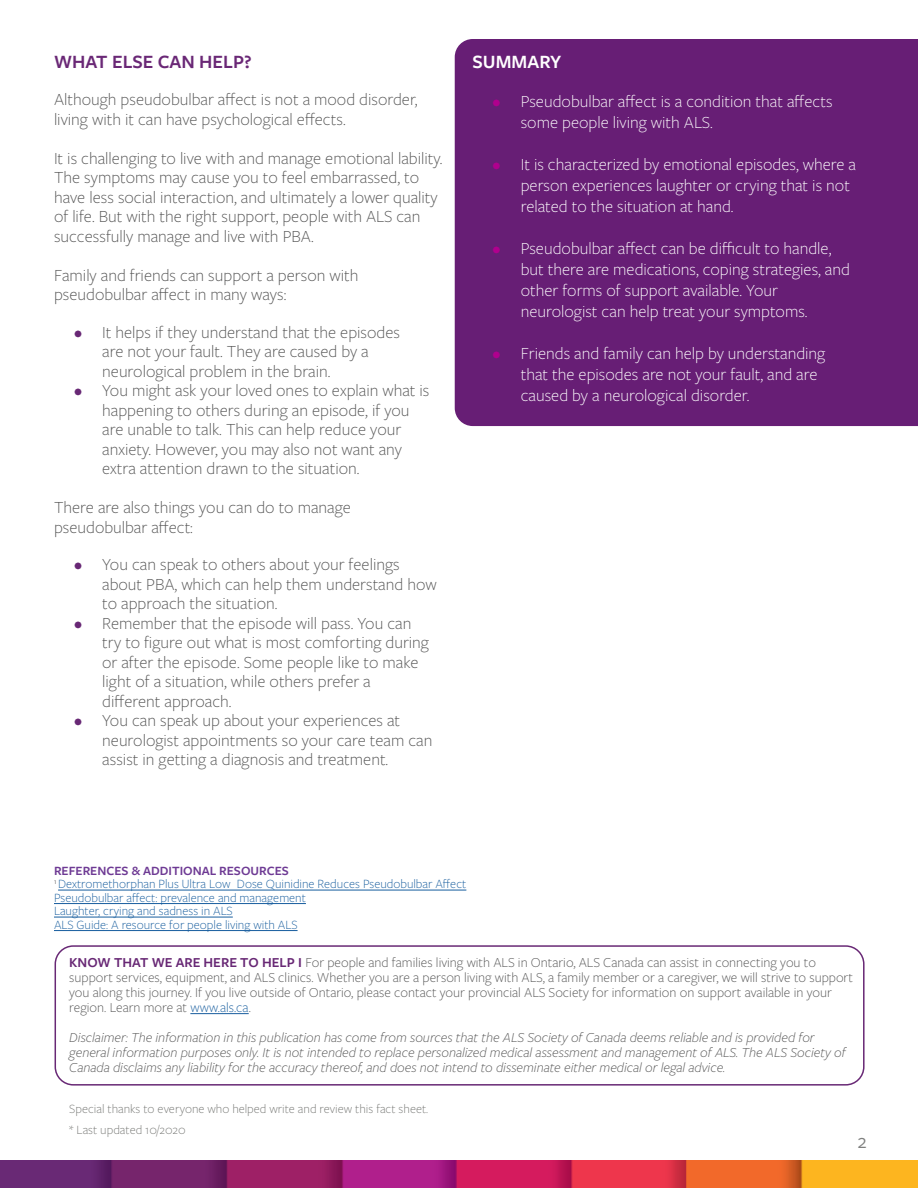
<style>
.page{position:relative;width:918px;height:1188px;background:#fff}
.page>*{position:absolute;margin:0;border:0;box-sizing:border-box;transform-origin:0 0}
.t1{font:21px "Freight Sans Pro";color:#7f807f}
.t2{font:600 19.5px "Freight Sans Pro";color:#6a2876}
.t3{font:600 19.5px "Freight Sans Pro";color:#fff}
.t4{font:300 17.7px/19.5px "Freight Sans Pro";color:#535353}
.t5{font:300 17.7px "Freight Sans Pro";color:#fff}
.t6{font:300 14.25px/15px "Freight Sans Pro";color:#535353}
.t7{font:italic 300 14.25px/15px "Freight Sans Pro";color:#535353}
.t8{font:300 13.2px "Freight Sans Pro";color:#175d9e}
.t9{font:300 13.2px "Freight Sans Pro";color:#767774}
.t10{font:600 13.2px "Freight Sans Pro";color:#6e3a94}
.s1{color:#682875}
.s2{color:#b0008e}
.s3{font-weight:600;color:#682875}
.s4{color:#175d9e}
</style>
<div class="page">
<div style="left:455px;top:39px;width:463px;height:387px;background:#671e75"></div>
<img style="left:0;top:1161px;width:918px;height:27px">
<hr style="left:190px;top:1013px;width:59px;height:1px;background:#175d9e">
<div style="left:55px;top:945px;width:810px;height:141px;border:2px solid #682875;border-radius:18px"></div>
<hr style="left:58px;top:890px;width:408px;height:1px;background:#175d9e">
<hr style="left:54px;top:903px;width:252px;height:1px;background:#175d9e">
<hr style="left:54px;top:917px;width:179px;height:1px;background:#175d9e">
<hr style="left:54px;top:930px;width:244px;height:1px;background:#175d9e">
<p class="t2" style="left:54px;top:48px;width:199px">WHAT ELSE CAN HELP?</p>
<p class="t4" style="left:54px;top:89px;width:365px">Although pseudobulbar affect is not a mood disorder, living with it can have psychological effects.</p>
<p class="t4" style="left:54px;top:147px;width:390px">It is challenging to live with and manage emotional lability.<br>The symptoms may cause you to feel embarrassed, to have less social interaction, and ultimately a lower quality of life. But with the right support, people with ALS can successfully manage and live with PBA.</p>
<p class="t4" style="left:54px;top:264px;width:306px">Family and friends can support a person with pseudobulbar affect in many ways:</p>
<p class="t4" style="left:74px;top:321px;width:328px"><span class="s1">•</span> It helps if they understand that the episodes</p>
<p class="t4" style="left:102px;top:341px;width:268px">are not your fault. They are caused by a</p>
<p class="t4" style="left:102px;top:360px;width:230px">neurological problem in the brain.</p>
<p class="t4" style="left:74px;top:380px;width:357px"><span class="s1">•</span> You might ask your loved ones to explain what is</p>
<p class="t4" style="left:102px;top:399px;width:309px">happening to others during an episode, if you</p>
<p class="t4" style="left:102px;top:419px;width:301px">are unable to talk. This can help reduce your</p>
<p class="t4" style="left:102px;top:438px;width:301px">anxiety. However, you may also not want any</p>
<p class="t4" style="left:102px;top:458px;width:259px">extra attention drawn to the situation.</p>
<p class="t4" style="left:54px;top:497px;width:298px">There are also things you can do to manage pseudobulbar affect:</p>
<p class="t4" style="left:74px;top:554px;width:327px"><span class="s1">•</span> You can speak to others about your feelings</p>
<p class="t4" style="left:102px;top:573px;width:336px">about PBA, which can help them understand how</p>
<p class="t4" style="left:102px;top:593px;width:177px">to approach the situation.</p>
<p class="t4" style="left:74px;top:612px;width:339px"><span class="s1">•</span> Remember that the episode will pass. You can</p>
<p class="t4" style="left:102px;top:632px;width:328px">try to figure out what is most comforting during</p>
<p class="t4" style="left:102px;top:651px;width:318px">or after the episode. Some people like to make</p>
<p class="t4" style="left:102px;top:671px;width:270px">light of a situation, while others prefer a</p>
<p class="t4" style="left:102px;top:690px;width:131px">different approach.</p>
<p class="t4" style="left:74px;top:710px;width:328px"><span class="s1">•</span> You can speak up about your experiences at</p>
<p class="t4" style="left:102px;top:729px;width:332px">neurologist appointments so your care team can</p>
<p class="t4" style="left:102px;top:749px;width:288px">assist in getting a diagnosis and treatment.</p>
<p class="t3" style="left:472px;top:48px;width:90px">SUMMARY</p>
<p class="t5" style="left:493px;top:89px;width:342px"><span class="s2">•</span> Pseudobulbar affect is a condition that affects</p>
<p class="t5" style="left:521px;top:110px;width:194px">some people living with ALS.</p>
<p class="t5" style="left:493px;top:152px;width:365px"><span class="s2">•</span> It is characterized by emotional episodes, where a</p>
<p class="t5" style="left:521px;top:173px;width:331px">person experiences laughter or crying that is not</p>
<p class="t5" style="left:521px;top:194px;width:214px">related to the situation at hand.</p>
<p class="t5" style="left:493px;top:236px;width:340px"><span class="s2">•</span> Pseudobulbar affect can be difficult to handle,</p>
<p class="t5" style="left:521px;top:257px;width:331px">but there are medications, coping strategies, and</p>
<p class="t5" style="left:521px;top:278px;width:259px">other forms of support available. Your</p>
<p class="t5" style="left:521px;top:299px;width:288px">neurologist can help treat your symptoms.</p>
<p class="t5" style="left:493px;top:341px;width:334px"><span class="s2">•</span> Friends and family can help by understanding</p>
<p class="t5" style="left:521px;top:362px;width:298px">that the episodes are not your fault, and are</p>
<p class="t5" style="left:521px;top:383px;width:230px">caused by a neurological disorder.</p>
<p class="t10" style="left:54px;top:862px;width:236px">REFERENCES &amp; ADDITIONAL RESOURCES</p>
<p class="t8" style="left:54px;top:875px;width:414px"><sup>1</sup> Dextromethorphan Plus Ultra Low‐Dose Quinidine Reduces Pseudobulbar Affect</p>
<p class="t8" style="left:54px;top:889px;width:253px">Pseudobulbar affect: prevalence and management</p>
<p class="t8" style="left:54px;top:902px;width:180px">Laughter, crying and sadness in ALS</p>
<p class="t8" style="left:54px;top:916px;width:245px">ALS Guide: A resource for people living with ALS</p>
<p class="t6" style="left:69px;top:954px;width:785px"><span class="s3">KNOW THAT WE ARE HERE TO HELP I</span> For people and families living with ALS in Ontario, ALS Canada can assist in connecting you to support services, equipment, and ALS clinics. Whether you are a person living with ALS, a family member or a caregiver, we will strive to support you along this journey. If you live outside of Ontario, please contact your provincial ALS Society for information on support available in your region. Learn more at <span class="s4">www.als.ca</span>.</p>
<p class="t7" style="left:69px;top:1029px;width:778px">Disclaimer: The information in this publication has come from sources that the ALS Society of Canada deems reliable and is provided for general information purposes only. It is not intended to replace personalized medical assessment and management of ALS. The ALS Society of<br>Canada disclaims any liability for the accuracy thereof, and does not intend to disseminate either medical or legal advice.</p>
<p class="t9" style="left:69px;top:1100px;width:361px">Special thanks to everyone who helped write and review this fact sheet.</p>
<p class="t9" style="left:69px;top:1121px;width:118px">* Last updated 10/2020</p>
<p class="t1" style="left:858px;top:1127px;width:11px">2</p>
</div>
